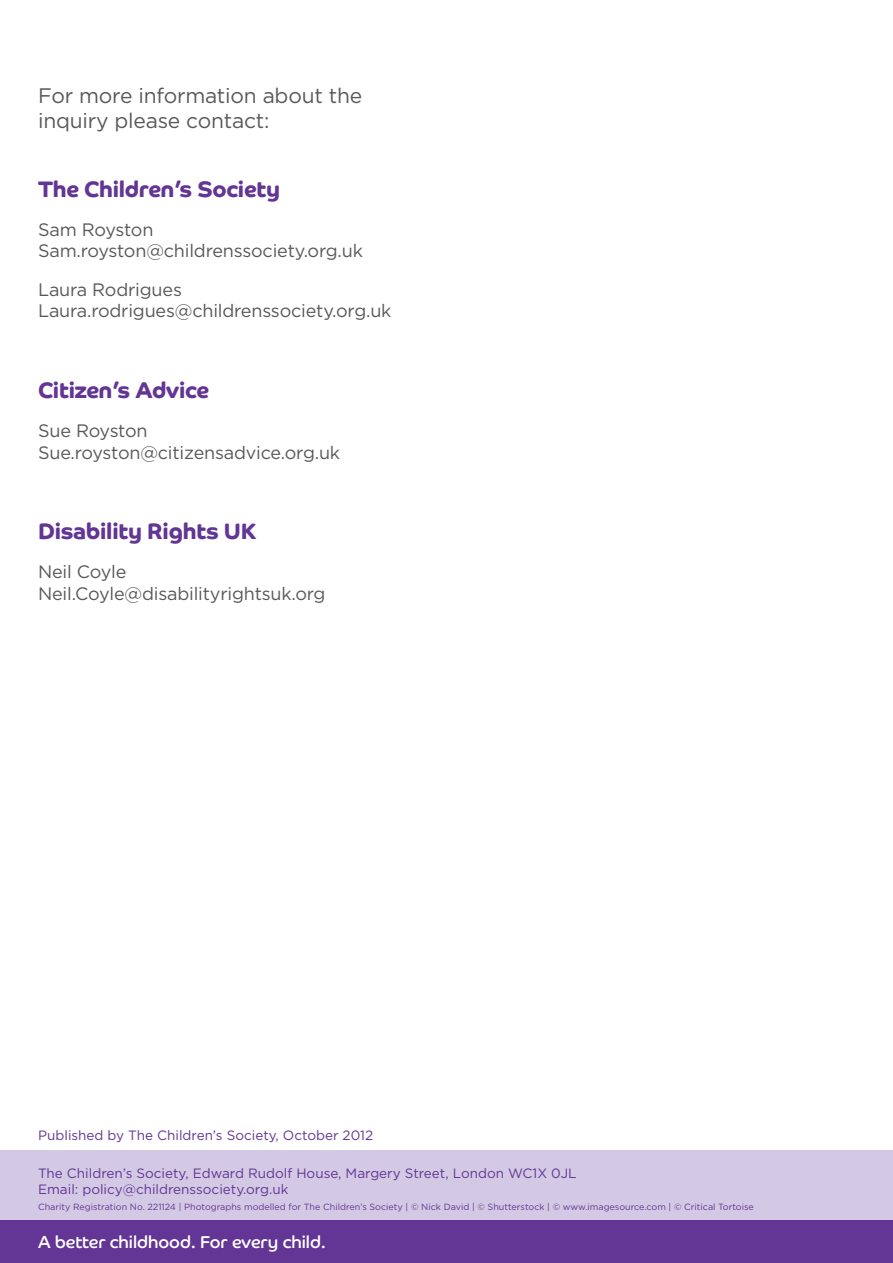
<style>
.page{position:relative;width:893px;height:1263px;background:#fff}
.page>*{position:absolute;margin:0;border:0;box-sizing:border-box;transform-origin:0 0}
.t1{font:22.5px "Co Headline Bd";letter-spacing:-.01em;color:#633594}
.t2{font:21px/25.2px "Gotham";letter-spacing:-.01em;color:#58595b}
.t3{font:18px/21.6px "Gotham";letter-spacing:-.01em;color:#58595b}
.t4{font:17.25px "Co Headline";color:#fff}
.t5{font:13.5px/16.2px "Gotham";color:#633594}
.t6{font:9px "Gotham";color:#633594}
</style>
<div class="page">
<div style="left:0;top:1150px;width:893px;height:83px;background:#d3c9e4"></div>
<div style="left:0;top:1220px;width:893px;height:43px;background:#633594"></div>
<p class="t2" style="left:38px;top:82px;width:326px">For more information about the inquiry please contact:</p>
<p class="t1" style="left:38px;top:175px;width:244px">The Children’s Society</p>
<p class="t3" style="left:38px;top:218px;width:326px">Sam Royston<br>Sam.royston@childrenssociety.org.uk</p>
<p class="t3" style="left:38px;top:278px;width:355px">Laura Rodrigues<br>Laura.rodrigues@childrenssociety.org.uk</p>
<p class="t1" style="left:38px;top:377px;width:173px">Citizen’s Advice</p>
<p class="t3" style="left:38px;top:419px;width:304px">Sue Royston<br>Sue.royston@citizensadvice.org.uk</p>
<p class="t1" style="left:38px;top:518px;width:220px">Disability Rights UK</p>
<p class="t3" style="left:38px;top:560px;width:289px">Neil Coyle<br>Neil.Coyle@disabilityrightsuk.org</p>
<p class="t5" style="left:38px;top:1126px;width:337px">Published by The Children’s Society, October 2012</p>
<p class="t5" style="left:38px;top:1164px;width:540px">The Children’s Society, Edward Rudolf House, Margery Street, London WC1X 0JL<br>Email: policy@childrenssociety.org.uk</p>
<p class="t6" style="left:38px;top:1202px;width:717px">Charity Registration No. 221124 | Photographs modelled for The Children’s Society | © Nick David | © Shutterstock | © www.imagesource.com | © Critical Tortoise</p>
<p class="t4" style="left:38px;top:1231px;width:289px">A better childhood. For every child.</p>
</div>
